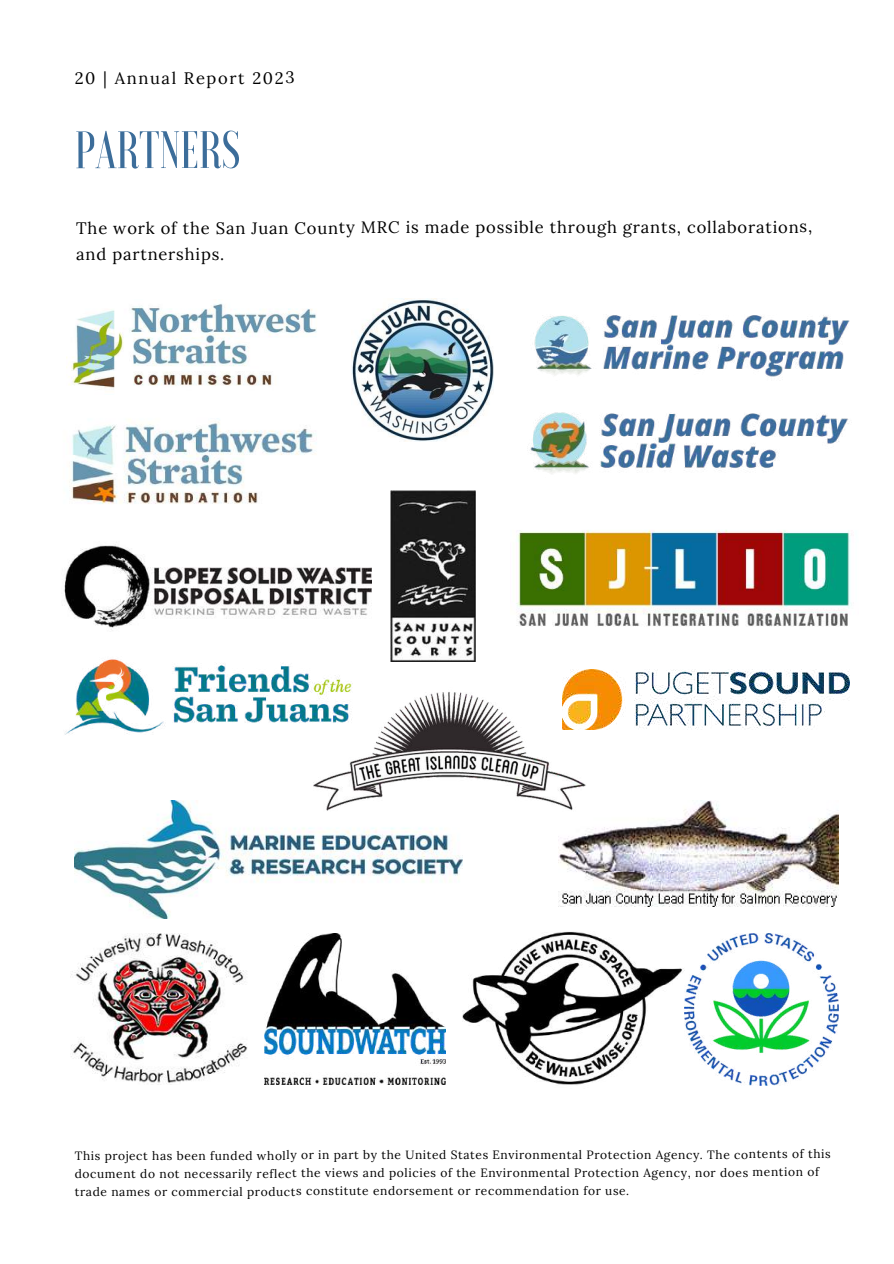
<style>
.page{position:relative;width:894px;height:1264px;background:#fff}
.page>*{position:absolute;margin:0;border:0;box-sizing:border-box;transform-origin:0 0}
.t1{font:500 52.5px "Voga";color:#3c6d9a}
.t2{font:16.5px/26.5px "Lora";letter-spacing:.045em;color:#000}
.t3{font:16.5px "Lora";letter-spacing:.095em;color:#000}
.t4{font:12px/18.1px "Lora";letter-spacing:.045em;color:#000}
</style>
<div class="page">
<img style="left:69px;top:303px;width:248px;height:85px">
<img style="left:69px;top:419px;width:247px;height:85px">
<img style="left:563px;top:669px;width:286px;height:60px">
<img style="left:698px;top:933px;width:140px;height:152px">
<img style="left:534px;top:315px;width:316px;height:62px">
<img style="left:530px;top:412px;width:319px;height:62px">
<img style="left:351px;top:299px;width:142px;height:143px">
<img style="left:264px;top:933px;width:180px;height:151px">
<img style="left:444px;top:931px;width:254px;height:154px">
<img style="left:64px;top:659px;width:288px;height:76px">
<img style="left:64px;top:544px;width:308px;height:87px">
<img style="left:516px;top:530px;width:335px;height:97px">
<img style="left:390px;top:490px;width:85px;height:171px">
<img style="left:71px;top:933px;width:177px;height:151px">
<img style="left:558px;top:800px;width:279px;height:106px">
<img style="left:75px;top:800px;width:387px;height:118px">
<img style="left:303px;top:687px;width:298px;height:134px">
<h2 class="t3" style="left:75px;top:67px;width:221px">20 | Annual Report 2023</h2>
<h1 class="t1" style="left:75px;top:124px;width:167px">PARTNERS</h1>
<h2 class="t2" style="left:76px;top:214px;width:737px">The work of the San Juan County MRC is made possible through grants, collaborations, and partnerships.</h2>
<p class="t4" style="left:75px;top:1145px;width:757px">This project has been funded wholly or in part by the United States Environmental Protection Agency. The contents of this document do not necessarily reflect the views and policies of the Environmental Protection Agency, nor does mention of trade names or commercial products constitute endorsement or recommendation for use.</p>
</div>
